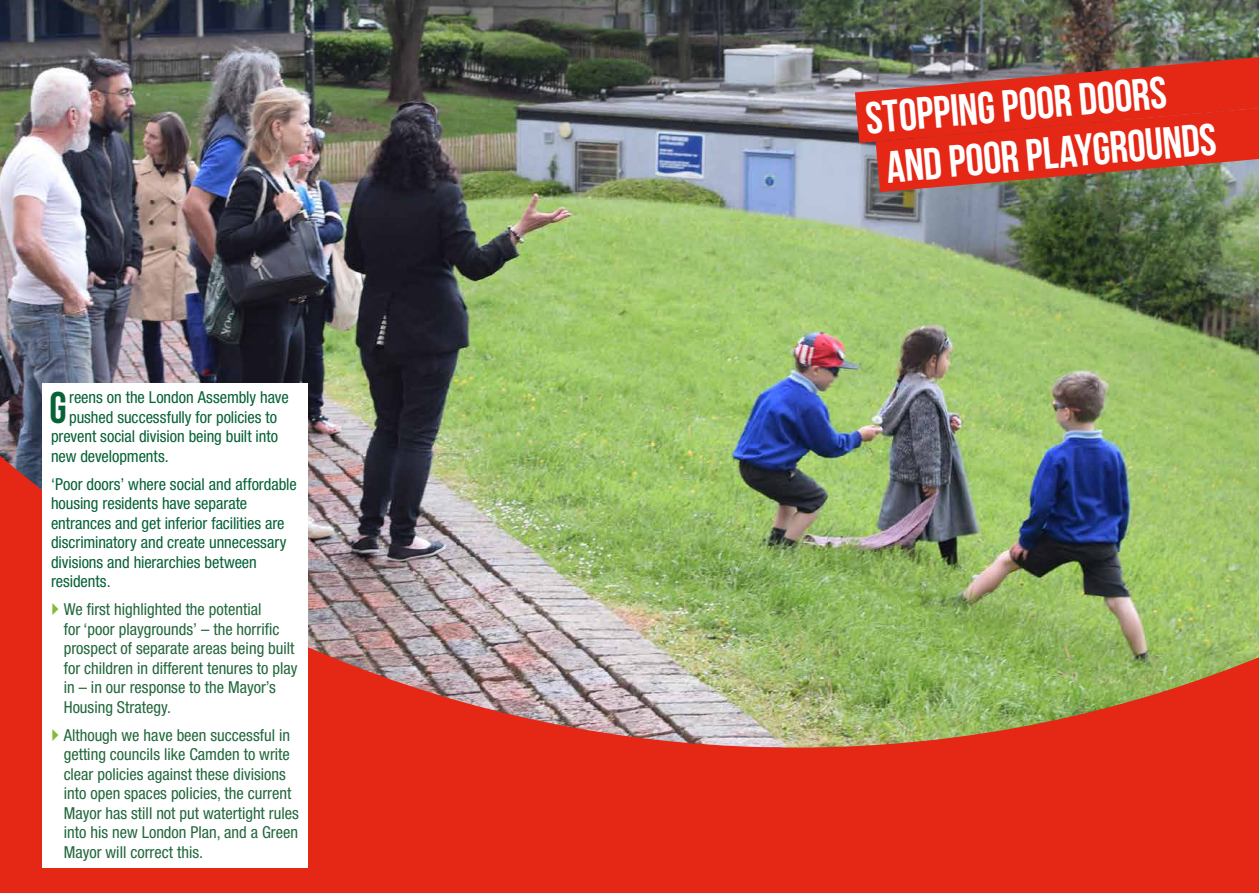
<style>
.page{position:relative;width:1259px;height:893px;background:#fff}
.page>*{position:absolute;margin:0;border:0;box-sizing:border-box;transform-origin:0 0}
.t1{font:700 45px "Bebas Neue";color:#fff}
.t2{font:700 44.4px "Bebas Neue";color:#076237}
.t3{font:condensed 16.5px/19.5px "Helvetica Neue LT Std";color:#23683d}
.t4{font:condensed 16.5px/19.5px "Helvetica Neue LT Std";letter-spacing:-.005em;color:#076237}
</style>
<div class="page">
<img style="left:0;top:0;width:1259px;height:445px">
<img style="left:0;top:445px;width:1259px;height:448px">
<div style="left:43px;top:383px;width:265px;height:484px;background:#fff"></div>
<svg style="left:855px;top:57px;width:404px;height:135px;background:#c73f2f"></svg>
<h2 class="t2" style="left:50px;top:383px;width:19px">G</h2>
<p class="t4" style="left:69px;top:387px;width:221px">reens on the London Assembly have</p>
<p class="t4" style="left:69px;top:407px;width:209px">pushed successfully for policies to</p>
<p class="t4" style="left:51px;top:426px;width:228px">prevent social division being built into</p>
<p class="t4" style="left:51px;top:446px;width:119px">new developments.</p>
<p class="t4" style="left:51px;top:474px;width:247px">‘Poor doors’ where social and affordable housing residents have separate entrances and get inferior facilities are discriminatory and create unnecessary divisions and hierarchies between residents.</p>
<p class="t3" style="left:64px;top:599px;width:235px">We first highlighted the potential<br>for ‘poor playgrounds’ – the horrific prospect of separate areas being built for children in different tenures to play in – in our response to the Mayor’s Housing Strategy.</p>
<p class="t3" style="left:64px;top:725px;width:236px">Although we have been successful in getting councils like Camden to write clear policies against these divisions into open spaces policies, the current Mayor has still not put watertight rules into his new London Plan, and a Green Mayor will correct this.</p>
<h1 class="t1" style="left:863px;top:94px;width:304px;rotate:-5deg">STOPPING POOR DOORS</h1>
<h1 class="t1" style="left:884px;top:143px;width:333px;rotate:-5deg">AND POOR PLAYGROUNDS</h1>
</div>
